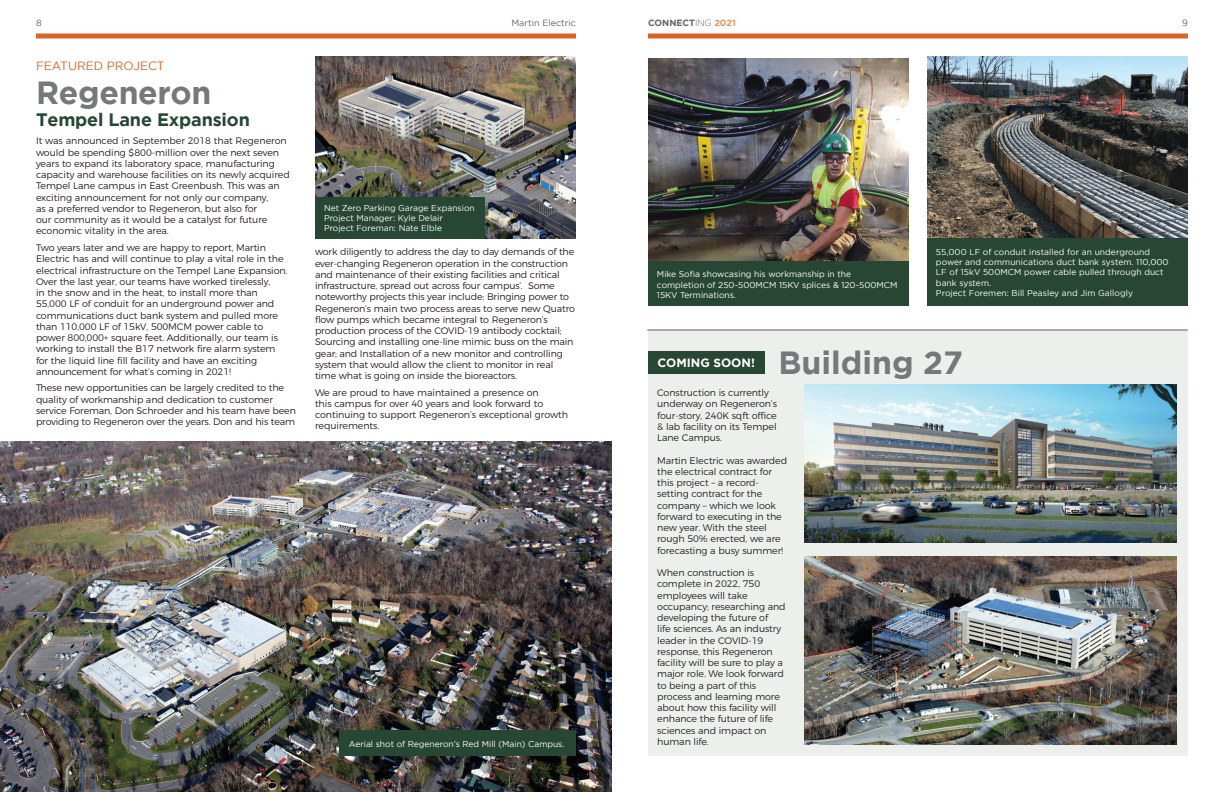
<style>
.page{position:relative;width:1224px;height:792px;background:#fff}
.page>*{position:absolute;margin:0;border:0;box-sizing:border-box;transform-origin:0 0}
.t1{font:700 32px "Gotham";letter-spacing:-.005em;color:#76797a}
.t2{font:700 18px "Gotham";letter-spacing:-.01em;color:#274634}
.t3{font:12px "Gotham";color:#db6226}
.t4{font:700 12px "Gotham";color:#fff}
.Martin_Body_Copy{font:300 9.5px/11.2px "Montserrat";letter-spacing:-.01em;color:#231f20}
.t5{font:9px "Gotham";color:#636366}
.t6{font:700 9px "Gotham";color:#636366}
.t7{font:8.5px/10.2px "Gotham";color:#fff}
.s1{font-weight:300}
.s2{color:#e79363}
</style>
<div class="page">
<hr style="left:36px;top:34px;width:540px;height:4px;background:#db6226">
<hr style="left:648px;top:34px;width:540px;height:4px;background:#db6226">
<div style="left:648px;top:330px;width:540px;height:426px;background:#edefed"></div>
<img style="left:805px;top:385px;width:372px;height:157px">
<img style="left:648px;top:58px;width:261px;height:203px">
<div style="left:648px;top:261px;width:261px;height:45px;background:#274634"></div>
<img style="left:315px;top:57px;width:261px;height:181px">
<img style="left:805px;top:556px;width:372px;height:189px">
<img style="left:0;top:441px;width:612px;height:351px">
<img style="left:927px;top:57px;width:261px;height:181px">
<div style="left:648px;top:351px;width:117px;height:23px;background:#274634"></div>
<hr style="left:647px;top:330px;width:541px;height:1px;background:#636366">
<div style="left:927px;top:238px;width:261px;height:68px;background:#274634"></div>
<div style="left:315px;top:197px;width:170px;height:41px;background:#274634"></div>
<div style="left:340px;top:731px;width:236px;height:25px;background:#274634"></div>
<p class="t5" style="left:36px;top:18px;width:7px">8</p>
<p class="t5" style="left:511px;top:18px;width:66px">Martin Electric</p>
<p class="t6" style="left:648px;top:17px;width:89px">CONNECT<span class="s1">ING</span> <span class="s2">2021</span></p>
<p class="t5" style="left:1182px;top:18px;width:7px">9</p>
<p class="t3" style="left:36px;top:59px;width:130px">FEATURED PROJECT</p>
<p class="t1" style="left:36px;top:74px;width:177px">Regeneron</p>
<p class="t2" style="left:36px;top:109px;width:215px">Tempel Lane Expansion</p>
<p class="Martin_Body_Copy" style="left:36px;top:135px;width:255px">It was announced in September 2018 that Regeneron would be spending $800-million over the next seven years to expand its laboratory space, manufacturing capacity and warehouse facilities on its newly acquired Tempel Lane campus in East Greenbush. This was an exciting announcement for not only our company,<br>as a preferred vendor to Regeneron, but also for<br>our community as it would be a catalyst for future economic vitality in the area.</p>
<p class="Martin_Body_Copy" style="left:36px;top:241px;width:253px">Two years later and we are happy to report, Martin Electric has and will continue to play a vital role in the electrical infrastructure on the Tempel Lane Expansion.<br>Over the last year, our teams have worked tirelessly,<br>in the snow and in the heat, to install more than 55,000 LF of conduit for an underground power and communications duct bank system and pulled more than 110,000 LF of 15kV, 500MCM power cable to power 800,000+ square feet. Additionally, our team is working to install the B17 network fire alarm system for the liquid line fill facility and have an exciting announcement for what’s coming in 2021!</p>
<p class="Martin_Body_Copy" style="left:36px;top:382px;width:261px">These new opportunities can be largely credited to the quality of workmanship and dedication to customer service Foreman, Don Schroeder and his team have been providing to Regeneron over the years. Don and his team</p>
<p class="t7" style="left:324px;top:202px;width:152px">Net Zero Parking Garage Expansion</p>
<p class="t7" style="left:324px;top:213px;width:120px">Project Manager: Kyle Delair</p>
<p class="t7" style="left:324px;top:223px;width:120px">Project Foreman: Nate Elble</p>
<p class="Martin_Body_Copy" style="left:315px;top:246px;width:262px">work diligently to address the day to day demands of the ever-changing Regeneron operation in the construction and maintenance of their existing facilities and critical infrastructure, spread out across four campus’. Some noteworthy projects this year include: Bringing power to Regeneron’s main two process areas to serve new Quatro flow pumps which became integral to Regeneron’s production process of the COVID-19 antibody cocktail; Sourcing and installing one-line mimic buss on the main gear; and Installation of a new monitor and controlling system that would allow the client to monitor in real time what is going on inside the bioreactors.</p>
<p class="Martin_Body_Copy" style="left:315px;top:386px;width:255px">We are proud to have maintained a presence on<br>this campus for over 40 years and look forward to continuing to support Regeneron’s exceptional growth requirements.</p>
<p class="t7" style="left:349px;top:739px;width:217px">Aerial shot of Regeneron’s Red Mill (Main) Campus.</p>
<p class="t7" style="left:657px;top:269px;width:242px">Mike Sofia showcasing his workmanship in the completion of 250-500MCM 15KV splices &amp; 120-500MCM<br>15KV Terminations.</p>
<p class="t7" style="left:936px;top:247px;width:234px">55,000 LF of conduit installed for an underground power and communications duct bank system. 110,000<br>LF of 15kV 500MCM power cable pulled through duct bank system.</p>
<p class="t7" style="left:936px;top:287px;width:199px">Project Foremen: Bill Peasley and Jim Gallogly</p>
<p class="t4" style="left:657px;top:355px;width:99px">COMING SOON!</p>
<p class="t1" style="left:778px;top:344px;width:186px">Building 27</p>
<p class="Martin_Body_Copy" style="left:657px;top:386px;width:121px">Construction is currently underway on Regeneron’s four-story, 240K sqft office &amp; lab facility on its Tempel<br>Lane Campus.</p>
<p class="Martin_Body_Copy" style="left:657px;top:454px;width:131px">Martin Electric was awarded the electrical contract for this project – a record&shy;setting contract for the company – which we look forward to executing in the new year. With the steel rough 50% erected, we are forecasting a busy summer!</p>
<p class="Martin_Body_Copy" style="left:657px;top:566px;width:130px">When construction is complete in 2022, 750 employees will take occupancy; researching and developing the future of<br>life sciences. As an industry leader in the COVID-19 response, this Regeneron facility will be sure to play a major role. We look forward to being a part of this process and learning more about how this facility will enhance the future of life sciences and impact on human life.</p>
</div>
